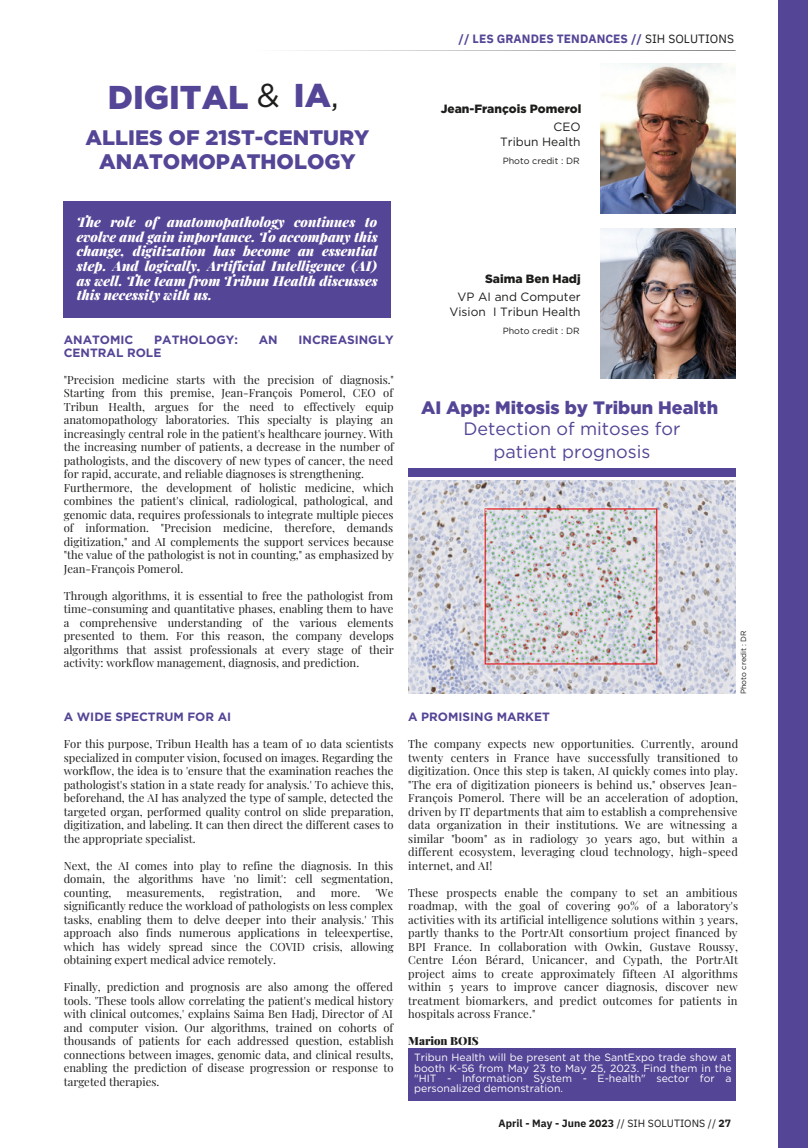
<style>
.page{position:relative;width:809px;height:1148px;background:#fff}
.page>*{position:absolute;margin:0;border:0;box-sizing:border-box;transform-origin:0 0}
.t1{font:900 33px "Gotham";color:#554596}
.t2{font:900 21px/23.5px "Gotham";color:#554596;text-align:center}
.t3{font:18px/22.5px "Gotham";color:#554596;text-align:center}
.t4{font:900 18px "Gotham";color:#554596}
.t5{font:italic 900 13.5px/14.5px "Playfair Display";color:#fff;text-align:justify}
.t6{font:700 12px "Gotham";color:#554596}
.t7{font:12px/14.5px "Gotham";color:#1d1d1b;text-align:right}
.t8{font:700 12px "IBM Plex Sans";letter-spacing:.005em;color:#554596}
.t9{font:900 12px "Gotham";color:#1d1d1b}
.t10{font:11.25px/13.5px "Playfair Display";color:#1d1d1b;text-align:justify}
.t11{font:900 11.25px "Playfair Display";color:#1d1d1b}
.t12{font:10.5px/10.1px "Gotham";color:#fff;text-align:justify}
.t13{font:700 10.5px "IBM Plex Sans";letter-spacing:.005em;color:#1d1d1b}
.t14{font:9px "Gotham";color:#1d1d1b}
.t15{font:7.5px "Gotham";color:#1d1d1b}
.s1{font-weight:400;color:#1d1d1b}
.s2{font-weight:400}
</style>
<div class="page">
<svg style="left:294px;top:50px;width:441px;height:1px"></svg>
<div style="left:778px;top:0;width:29px;height:1147px;background:#554596"></div>
<div style="left:64px;top:201px;width:327px;height:117px;background:#554596"></div>
<div style="left:408px;top:468px;width:327px;height:8px;background:#554596"></div>
<div style="left:408px;top:1048px;width:327px;height:53px;background:#554596"></div>
<img style="left:600px;top:64px;width:135px;height:149px">
<img style="left:600px;top:229px;width:135px;height:149px">
<img style="left:408px;top:481px;width:327px;height:212px">
<p class="t1" style="left:108px;top:77px;width:233px">DIGITAL <span class="s1">&amp;</span> IA<span class="s1">,</span></p>
<p class="t2" style="left:86px;top:126px;width:285px">ALLIES OF 21ST-CENTURY<br>ANATOMOPATHOLOGY</p>
<p class="t8" style="left:458px;top:30px;width:277px">// LES GRANDES TENDANCES // <span class="s1">SIH SOLUTIONS</span></p>
<p class="t9" style="left:440px;top:102px;width:142px">Jean-François Pomerol</p>
<p class="t7" style="left:553px;top:120px;width:29px">CEO</p>
<p class="t7" style="left:500px;top:134px;width:82px">Tribun Health</p>
<p class="t14" style="left:502px;top:156px;width:78px">Photo credit : DR</p>
<p class="t5" style="left:77px;top:214px;width:302px">The role of anatomopathology continues to evolve and gain importance. To accompany this change, digitization has become an essential step. And logically, Artificial Intelligence (AI) as well. The team from Tribun Health discusses this necessity with us.</p>
<p class="t6" style="left:64px;top:332px;width:71px">ANATOMIC</p>
<p class="t6" style="left:154px;top:332px;width:85px">PATHOLOGY:</p>
<p class="t6" style="left:259px;top:332px;width:20px">AN</p>
<p class="t6" style="left:298px;top:332px;width:97px">INCREASINGLY</p>
<p class="t6" style="left:64px;top:345px;width:99px">CENTRAL ROLE</p>
<p class="t10" style="left:64px;top:372px;width:332px">"Precision medicine starts with the precision of diagnosis." Starting from this premise, Jean-François Pomerol, CEO of Tribun Health, argues for the need to effectively equip anatomopathology laboratories. This specialty is playing an increasingly central role in the patient's healthcare journey. With the increasing number of patients, a decrease in the number of pathologists, and the discovery of new types of cancer, the need for rapid, accurate, and reliable diagnoses is strengthening.</p>
<p class="t10" style="left:64px;top:480px;width:331px">Furthermore, the development of holistic medicine, which combines the patient's clinical, radiological, pathological, and genomic data, requires professionals to integrate multiple pieces of information. "Precision medicine, therefore, demands digitization," and AI complements the support services because "the value of the pathologist is not in counting," as emphasized by Jean-François Pomerol.</p>
<p class="t10" style="left:64px;top:588px;width:331px">Through algorithms, it is essential to free the pathologist from time-consuming and quantitative phases, enabling them to have a comprehensive understanding of the various elements presented to them. For this reason, the company develops algorithms that assist professionals at every stage of their activity: workflow management, diagnosis, and prediction.</p>
<p class="t6" style="left:64px;top:709px;width:169px">A WIDE SPECTRUM FOR AI</p>
<p class="t10" style="left:64px;top:737px;width:331px">For this purpose, Tribun Health has a team of 10 data scientists specialized in computer vision, focused on images. Regarding the workflow, the idea is to 'ensure that the examination reaches the pathologist's station in a state ready for analysis.' To achieve this, beforehand, the AI has analyzed the type of sample, detected the targeted organ, performed quality control on slide preparation, digitization, and labeling. It can then direct the different cases to the appropriate specialist.</p>
<p class="t10" style="left:64px;top:858px;width:331px">Next, the AI comes into play to refine the diagnosis. In this domain, the algorithms have 'no limit': cell segmentation, counting,</p>
<p class="t10" style="left:126px;top:885px;width:79px">measurements,</p>
<p class="t10" style="left:219px;top:885px;width:64px">registration,</p>
<p class="t10" style="left:297px;top:885px;width:20px">and</p>
<p class="t10" style="left:331px;top:885px;width:31px">more.</p>
<p class="t10" style="left:64px;top:885px;width:331px;text-indent:311px">'We significantly reduce the workload of pathologists on less complex tasks, enabling them to delve deeper into their analysis.' This approach also finds numerous applications in teleexpertise, which has widely spread since the COVID crisis, allowing obtaining expert medical advice remotely.</p>
<p class="t10" style="left:64px;top:979px;width:331px">Finally, prediction and prognosis are also among the offered tools. 'These tools allow correlating the patient's medical history with clinical outcomes,' explains Saima Ben Hadj, Director of AI and computer vision. Our algorithms, trained on cohorts of thousands of patients for each addressed question, establish connections between images, genomic data, and clinical results, enabling the prediction of disease progression or response to targeted therapies.</p>
<p class="t9" style="left:485px;top:271px;width:97px">Saima Ben Hadj</p>
<p class="t7" style="left:449px;top:289px;width:133px">VP AI and Computer<br>Vision I Tribun Health</p>
<p class="t14" style="left:502px;top:325px;width:78px">Photo credit : DR</p>
<p class="t4" style="left:421px;top:397px;width:298px">AI App: Mitosis by Tribun Health</p>
<p class="t3" style="left:463px;top:418px;width:218px">Detection of mitoses for patient prognosis</p>
<p class="t6" style="left:408px;top:709px;width:143px">A PROMISING MARKET</p>
<p class="t15" style="left:738px;top:694px;width:65px;rotate:-90deg">Photo credit : DR</p>
<p class="t10" style="left:408px;top:737px;width:331px">The company expects new opportunities. Currently, around twenty centers in France have successfully transitioned to digitization. Once this step is taken, AI quickly comes into play. "The era of digitization pioneers is behind us," observes Jean-François Pomerol. There will be an acceleration of adoption, driven by IT departments that aim to establish a comprehensive data organization in their institutions. We are witnessing a similar "boom" as in radiology 30 years ago, but within a different ecosystem, leveraging cloud technology, high-speed internet, and AI!</p>
<p class="t10" style="left:408px;top:885px;width:331px">These prospects enable the company to set an ambitious roadmap, with the goal of covering 90% of a laboratory's activities with its artificial intelligence solutions within 3 years, partly thanks to the PortrAIt consortium project financed by BPI France. In collaboration with Owkin, Gustave Roussy, Centre Léon Bérard, Unicancer, and Cypath, the PortrAIt project aims to create approximately fifteen AI algorithms within 5 years to improve cancer diagnosis, discover new treatment biomarkers, and predict outcomes for patients in hospitals across France."</p>
<p class="t11" style="left:408px;top:1033px;width:72px">Marion BOIS</p>
<p class="t12" style="left:414px;top:1052px;width:319px">Tribun Health will be present at the SantExpo trade show at booth K-56 from May 23 to May 25, 2023. Find them in the "HIT - Information System - E-health" sector for a personalized demonstration.</p>
<p class="t13" style="left:498px;top:1116px;width:234px">April - May - June 2023 <span class="s2">// SIH SOLUTIONS //</span> 27</p>
</div>
